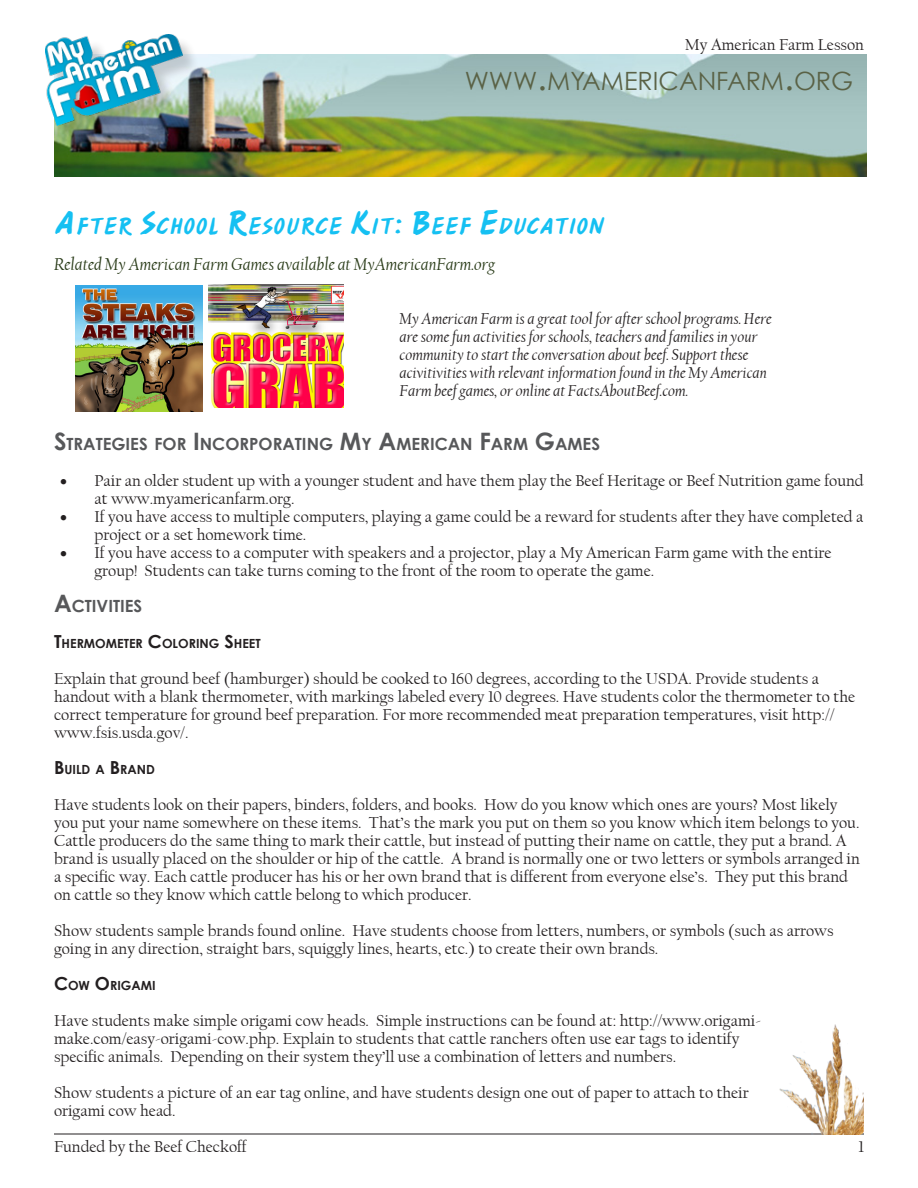
<style>
.page{position:relative;width:918px;height:1188px;background:#fff}
.page>*{position:absolute;margin:0;border:0;box-sizing:border-box;transform-origin:0 0}
.Page_Title{font:25.2px "Ashley Script";color:#15c0f2}
.t1{font:25.2px "Century Gothic";color:#5a6246}
.Sub-Header{font:italic 18px "Californian FB";color:#293b18}
.Heading{font:700 16.8px "Century Gothic";color:#57585a}
.Body_Text{font:16.5px/18px "Californian FB";color:#231f20}
.Teaching_Step{font:italic 16.5px/18px "Californian FB";color:#231f20}
.Mini_Header{font:700 12.6px "Century Gothic";color:#231f20}
.s1{font-size:36px}
.s2{font-size:24px}
.s3{font-size:18px}
</style>
<div class="page">
<hr style="left:54px;top:1134px;width:810px;height:1px;background:#231f20">
<img style="left:778px;top:1024px;width:86px;height:110px">
<img style="left:54px;top:54px;width:813px;height:122px">
<div style="left:48px;top:37px;width:152px;height:106px;background:#231f20;opacity:.2"></div>
<img style="left:45px;top:34px;width:137px;height:91px">
<img style="left:76px;top:285px;width:126px;height:127px">
<img style="left:208px;top:284px;width:135px;height:124px">
<p class="Body_Text" style="left:685px;top:36px;width:181px">My American Farm Lesson</p>
<h1 class="t1" style="left:465px;top:66px;width:390px">WWW<span class="s1">.</span>MYAMERICANFARM<span class="s1">.</span>ORG</h1>
<p class="Page_Title" style="left:54px;top:212px;width:552px"><span class="s1">A</span>FTER <span class="s1">S</span>CHOOL <span class="s1">R</span>ESOURCE <span class="s1">K</span>IT<span class="s1">: B</span>EEF <span class="s1">E</span>DUCATION</p>
<p class="Sub-Header" style="left:54px;top:254px;width:443px">Related My American Farm Games available at MyAmericanFarm.org</p>
<p class="Teaching_Step" style="left:400px;top:310px;width:374px">My American Farm is a great tool for after school programs. Here are some fun activities for schools, teachers and families in your community to start the conversation about beef. Support these acivitivities with relevant information found in the My American Farm beef games, or online at FactsAboutBeef.com.</p>
<p class="Heading" style="left:54px;top:433px;width:546px"><span class="s2">S</span>TRATEGIES FOR <span class="s2">I</span> NCORPORATING <span class="s2">M</span>Y <span class="s2">A</span>MERICAN <span class="s2">F</span>ARM <span class="s2">G</span>AMES</p>
<p class="Body_Text" style="left:94px;top:472px;width:771px;text-indent:-34px">• Pair an older student up with a younger student and have them play the Beef Heritage or Beef Nutrition game found at www.myamericanfarm.org.</p>
<p class="Body_Text" style="left:94px;top:508px;width:771px;text-indent:-34px">• If you have access to multiple computers, playing a game could be a reward for students after they have completed a project or a set homework time.</p>
<p class="Body_Text" style="left:94px;top:544px;width:739px;text-indent:-34px">• If you have access to a computer with speakers and a projector, play a My American Farm game with the entire group! Students can take turns coming to the front of the room to operate the game.</p>
<p class="Heading" style="left:54px;top:595px;width:89px"><span class="s2">A</span>CTIVITIES</p>
<p class="Mini_Header" style="left:54px;top:636px;width:208px"><span class="s3">T</span>HERMOMETER <span class="s3">C</span>OLORING <span class="s3">S</span>HEET</p>
<p class="Body_Text" style="left:54px;top:670px;width:803px">Explain that ground beef (hamburger) should be cooked to 160 degrees, according to the USDA. Provide students a handout with a blank thermometer, with markings labeled every 10 degrees. Have students color the thermometer to the correct temperature for ground beef preparation. For more recommended meat preparation temperatures, visit http:// www.fsis.usda.gov/.</p>
<p class="Mini_Header" style="left:54px;top:762px;width:103px"><span class="s3">B</span>UILD A <span class="s3">B</span>RAND</p>
<p class="Body_Text" style="left:54px;top:796px;width:807px">Have students look on their papers, binders, folders, and books. How do you know which ones are yours? Most likely you put your name somewhere on these items. That’s the mark you put on them so you know which item belongs to you.<br>Cattle producers do the same thing to mark their cattle, but instead of putting their name on cattle, they put a brand. A brand is usually placed on the shoulder or hip of the cattle. A brand is normally one or two letters or symbols arranged in a specific way. Each cattle producer has his or her own brand that is different from everyone else’s. They put this brand on cattle so they know which cattle belong to which producer.</p>
<p class="Body_Text" style="left:54px;top:922px;width:781px">Show students sample brands found online. Have students choose from letters, numbers, or symbols (such as arrows going in any direction, straight bars, squiggly lines, hearts, etc.) to create their own brands.</p>
<p class="Mini_Header" style="left:54px;top:978px;width:103px"><span class="s3">C</span>OW <span class="s3">O</span>RIGAMI</p>
<p class="Body_Text" style="left:54px;top:1012px;width:708px">Have students make simple origami cow heads. Simple instructions can be found at: http://www.origami&shy;make.com/easy-origami-cow.php. Explain to students that cattle ranchers often use ear tags to identify specific animals. Depending on their system they’ll use a combination of letters and numbers.</p>
<p class="Body_Text" style="left:54px;top:1084px;width:696px">Show students a picture of an ear tag online, and have students design one out of paper to attach to their origami cow head.</p>
<p class="Body_Text" style="left:54px;top:1138px;width:194px">Funded by the Beef Checkoff</p>
<p class="Body_Text" style="left:858px;top:1138px;width:7px">1</p>
</div>
